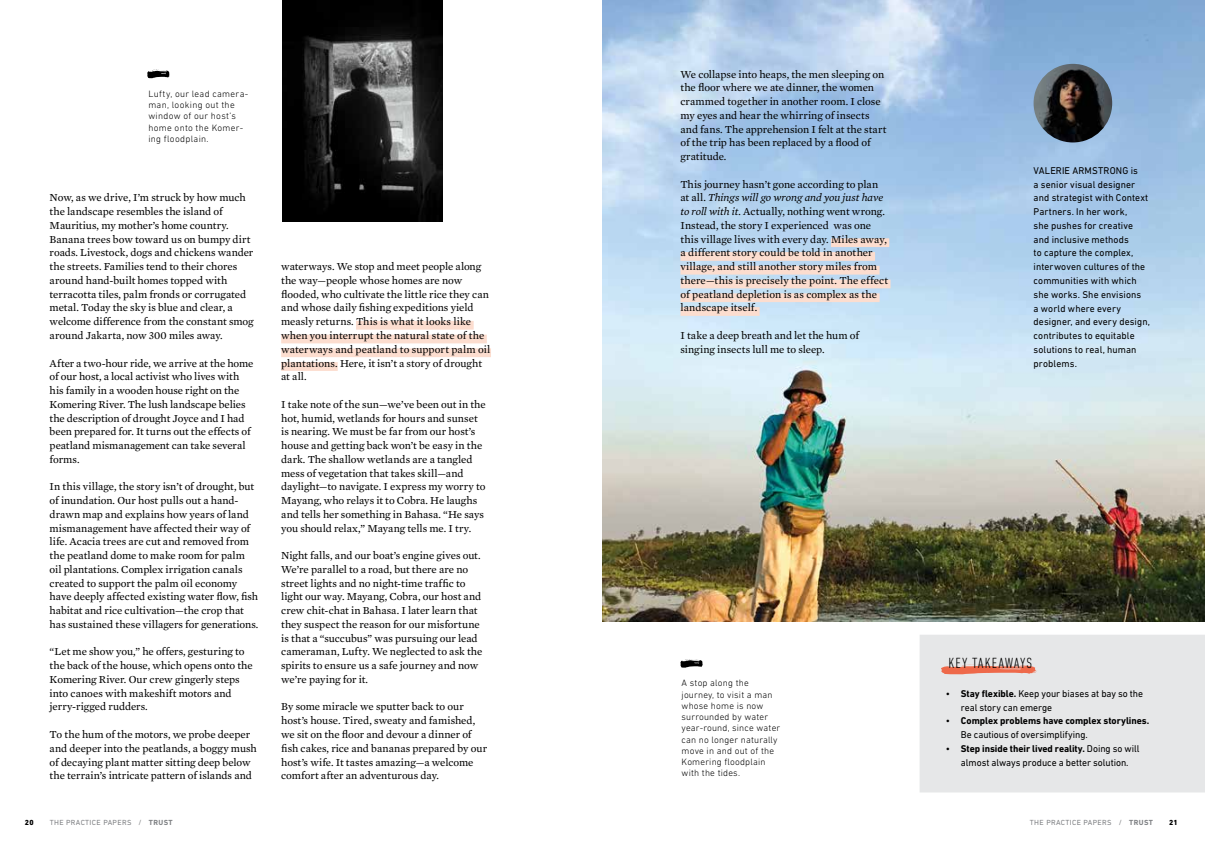
<style>
.page{position:relative;width:1205px;height:851px;background:#fff}
.page>*{position:absolute;margin:0;border:0;box-sizing:border-box;transform-origin:0 0}
.t1{font:300 condensed 15px "DIN Next LT Pro";letter-spacing:.07em;color:#000}
.t2{font:11px/13.8px "Mercury Text G2 Roman";color:#000}
.t3{font:italic 11px "Mercury Text G2";letter-spacing:-.005em;color:#000}
.t4{font:10px/13.8px "DIN Next LT Pro";letter-spacing:.01em;color:#000}
.t5{font:700 10px/13.8px "DIN Next LT Pro";color:#000}
.t6{font:300 9.38px/11.2px "DIN Next LT Pro";letter-spacing:.02em;color:#000}
.t7{font:7.5px "DIN Next LT Pro";letter-spacing:.05em;color:#808285}
.t8{font:800 7.5px "DIN Next LT Pro";color:#000}
.s1{font-family:"Mercury Text G2 Roman";font-style:normal}
.s2{font-family:"Mercury Text G2";font-style:italic}
.s3{font-weight:700}
.s4{font-weight:400}
</style>
<div class="page">
<img style="left:282px;top:0;width:160px;height:221px">
<img style="left:602px;top:0;width:603px;height:621px">
<div style="left:356px;top:321px;width:118px;height:8px;background:#fcddcf"></div>
<div style="left:281px;top:334px;width:206px;height:9px;background:#fcddcf"></div>
<div style="left:281px;top:348px;width:210px;height:9px;background:#fcddcf"></div>
<div style="left:281px;top:362px;width:57px;height:9px;background:#fcddcf"></div>
<div style="left:831px;top:238px;width:58px;height:9px;background:#fcddcf"></div>
<div style="left:680px;top:252px;width:195px;height:9px;background:#fcddcf"></div>
<div style="left:680px;top:266px;width:199px;height:8px;background:#fcddcf"></div>
<div style="left:680px;top:279px;width:210px;height:9px;background:#fcddcf"></div>
<div style="left:680px;top:293px;width:199px;height:9px;background:#fcddcf"></div>
<div style="left:680px;top:307px;width:79px;height:9px;background:#fcddcf"></div>
<svg style="left:147px;top:70px;width:23px;height:8px"></svg>
<svg style="left:680px;top:659px;width:23px;height:8px"></svg>
<img style="left:1033px;top:64px;width:79px;height:78px;border-radius:39px">
<div style="left:919px;top:635px;width:286px;height:157px;background:#e6e7e8"></div>
<svg style="left:940px;top:664px;width:97px;height:10px"></svg>
<p class="t6" style="left:148px;top:88px;width:102px">Lufty, our lead camera&shy;man, looking out the window of our host’s home onto the Komer&shy;ing floodplain.</p>
<p class="t2" style="left:50px;top:191px;width:205px">Now, as we drive, I’m struck by how much the landscape resembles the island of Mauritius, my mother’s home country.<br>Banana trees bow toward us on bumpy dirt roads. Livestock, dogs and chickens wander the streets. Families tend to their chores around hand-built homes topped with terracotta tiles, palm fronds or corrugated metal. Today the sky is blue and clear, a welcome difference from the constant smog around Jakarta, now 300 miles away.</p>
<p class="t2" style="left:50px;top:356px;width:205px">After a two-hour ride, we arrive at the home of our host, a local activist who lives with his family in a wooden house right on the Komering River. The lush landscape belies the description of drought Joyce and I had been prepared for. It turns out the effects of peatland mismanagement can take several forms.</p>
<p class="t2" style="left:50px;top:479px;width:210px">In this village, the story isn’t of drought, but of inundation. Our host pulls out a hand&shy;drawn map and explains how years of land mismanagement have affected their way of life. Acacia trees are cut and removed from the peatland dome to make room for palm oil plantations. Complex irrigation canals created to support the palm oil economy have deeply affected existing water flow, fish habitat and rice cultivation—the crop that has sustained these villagers for generations.</p>
<p class="t2" style="left:50px;top:644px;width:205px">“Let me show you,” he offers, gesturing to the back of the house, which opens onto the Komering River. Our crew gingerly steps into canoes with makeshift motors and jerry-rigged rudders.</p>
<p class="t2" style="left:50px;top:727px;width:209px">To the hum of the motors, we probe deeper and deeper into the peatlands, a boggy mush of decaying plant matter sitting deep below the terrain’s intricate pattern of islands and</p>
<p class="t2" style="left:281px;top:260px;width:211px">waterways. We stop and meet people along the way—people whose homes are now flooded, who cultivate the little rice they can and whose daily fishing expeditions yield measly returns. This is what it looks like when you interrupt the natural state of the waterways and peatland to support palm oil plantations. Here, it isn’t a story of drought at all.</p>
<p class="t2" style="left:281px;top:397px;width:206px">I take note of the sun—we’ve been out in the hot, humid, wetlands for hours and sunset is nearing. We must be far from our host’s house and getting back won’t be easy in the dark. The shallow wetlands are a tangled mess of vegetation that takes skill—and daylight—to navigate. I express my worry to Mayang, who relays it to Cobra. He laughs and tells her something in Bahasa. “He says you should relax,” Mayang tells me. I try.</p>
<p class="t2" style="left:281px;top:548px;width:203px">Night falls, and our boat’s engine gives out.<br>We’re parallel to a road, but there are no street lights and no night-time traffic to light our way. Mayang, Cobra, our host and crew chit-chat in Bahasa. I later learn that they suspect the reason for our misfortune is that a “succubus” was pursuing our lead cameraman, Lufty. We neglected to ask the spirits to ensure us a safe journey and now we’re paying for it.</p>
<p class="t2" style="left:281px;top:699px;width:207px">By some miracle we sputter back to our host’s house. Tired, sweaty and famished, we sit on the floor and devour a dinner of fish cakes, rice and bananas prepared by our host’s wife. It tastes amazing—a welcome comfort after an adventurous day.</p>
<p class="t2" style="left:680px;top:67px;width:208px">We collapse into heaps, the men sleeping on the floor where we ate dinner, the women crammed together in another room. I close my eyes and hear the whirring of insects and fans. The apprehension I felt at the start of the trip has been replaced by a flood of gratitude.</p>
<p class="t2" style="left:680px;top:177px;width:199px">This journey hasn’t gone according to plan</p>
<p class="t3" style="left:680px;top:191px;width:204px"><span class="s1">at all.</span> Things will go wrong and you just have</p>
<p class="t2" style="left:680px;top:205px;width:209px"><span class="s2">to roll with it.</span> Actually, nothing went wrong.<br>Instead, the story I experienced was one this village lives with every day. Miles away, a different story could be told in another village, and still another story miles from there—this is precisely the point. The effect of peatland depletion is as complex as the landscape itself.</p>
<p class="t2" style="left:680px;top:328px;width:180px">I take a deep breath and let the hum of singing insects lull me to sleep.</p>
<p class="t4" style="left:1033px;top:163px;width:118px">VALERIE ARMSTRONG is<br>a senior visual designer and strategist with Context<br>Partners. In her work,<br>she pushes for creative and inclusive methods<br>to capture the complex, interwoven cultures of the communities with which she works. She envisions<br>a world where every designer, and every design, contributes to equitable solutions to real, human problems.</p>
<p class="t6" style="left:681px;top:677px;width:100px">A stop along the journey, to visit a man whose home is now surrounded by water year-round, since water can no longer naturally move in and out of the<br>Komering floodplain with the tides.</p>
<h1 class="t1" style="left:948px;top:654px;width:85px">KEY TAKEAWAYS</h1>
<p class="t4" style="left:961px;top:686px;width:184px;text-indent:-15px">• <span class="s3">Stay flexible.</span> Keep your biases at bay so the real story can emerge</p>
<p class="t5" style="left:961px;top:713px;width:190px;text-indent:-15px"><span class="s4">•</span> Complex problems have complex storylines.<br><span class="s4">Be cautious of oversimplifying.</span></p>
<p class="t4" style="left:946px;top:741px;width:195px;text-align:center">• <span class="s3">Step inside their lived reality.</span> Doing so will almost always produce a better solution.</p>
<p class="t8" style="left:25px;top:817px;width:10px">20</p>
<p class="t7" style="left:50px;top:817px;width:124px">THE PRACTICE PAPERS / <span class="s3">TRUST</span></p>
<p class="t7" style="left:1030px;top:817px;width:124px">THE PRACTICE PAPERS / <span class="s3">TRUST</span></p>
<p class="t8" style="left:1169px;top:817px;width:10px">21</p>
</div>
